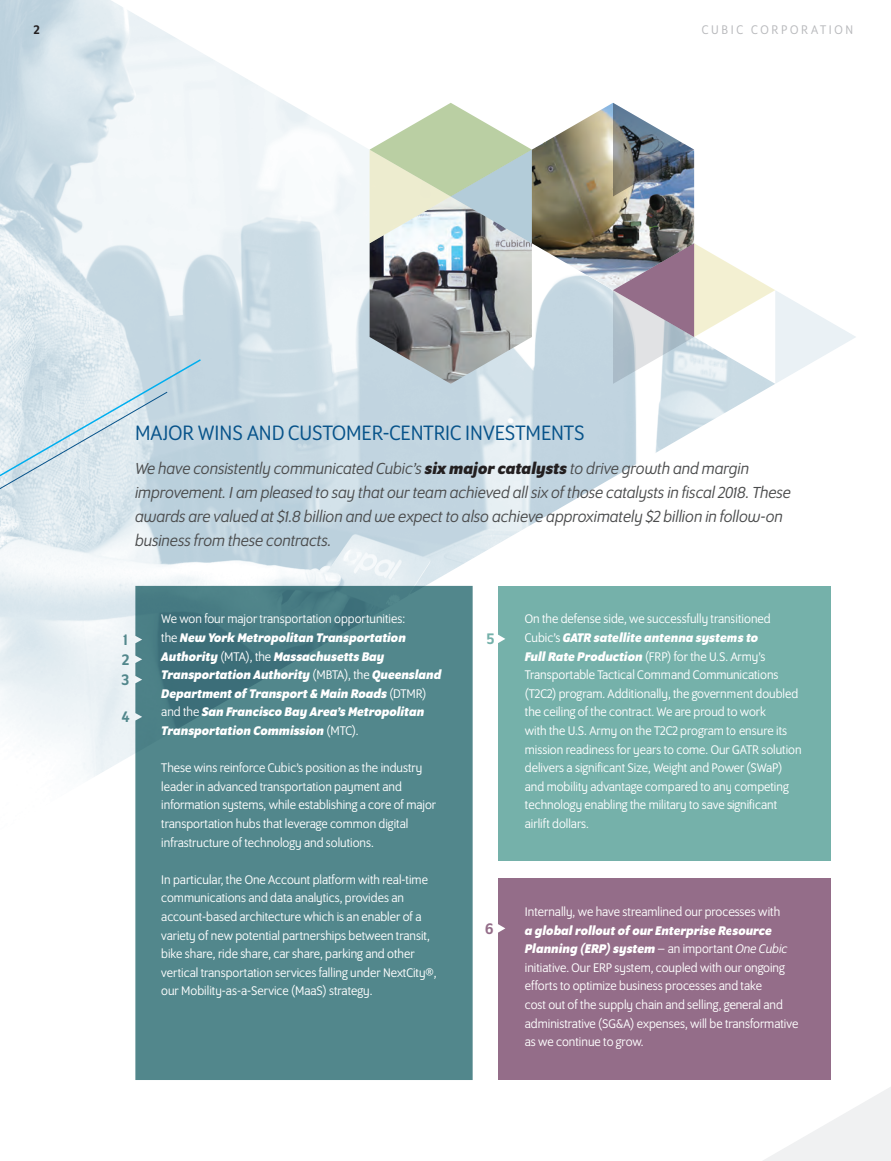
<style>
.page{position:relative;width:891px;height:1161px;background:#fff}
.page>*{position:absolute;margin:0;border:0;box-sizing:border-box;transform-origin:0 0}
.t1{font:22.5px "Program OT";color:#07538a}
.t2{font:italic 17.25px/24px "Program OT";color:#4b4c4d}
.t3{font:500 16.5px/20.1px "Program OT";color:#52878c;text-align:justify}
.t4{font:500 16.5px "Program OT";color:#75b1aa}
.t5{font:500 16.5px "Program OT";color:#946d89}
.t6{font:13.5px/18.6px "Program OT";color:#fff}
.t7{font:italic 700 13.5px/18.6px "Program OT";color:#fff}
.t8{font:13.5px "Program OT";letter-spacing:.2em;color:#b8b9bc}
.t9{font:500 13.5px "Program OT";color:#231f20}
.s1{font-weight:700;color:#231f20}
.s2{font-weight:400;font-style:normal}
.s3{font-weight:700;font-style:italic}
.s4{font-style:italic}
</style>
<div class="page">
<img style="left:0;top:0;width:775px;height:778px">
<img style="left:370px;top:243px;width:162px;height:141px">
<img style="left:532px;top:103px;width:162px;height:187px">
<img style="left:613px;top:103px;width:81px;height:93px">
<svg style="left:613px;top:243px;width:243px;height:141px"></svg>
<svg style="left:370px;top:103px;width:162px;height:140px"></svg>
<svg style="left:135px;top:586px;width:338px;height:494px;background:#50858a"></svg>
<div style="left:498px;top:879px;width:332px;height:201px;background:#946d89"></div>
<div style="left:498px;top:586px;width:332px;height:275px;background:#75b1aa"></div>
<svg style="left:494px;top:632px;width:11px;height:14px"></svg>
<svg style="left:498px;top:924px;width:7px;height:9px"></svg>
<svg style="left:0;top:358px;width:203px;height:141px;background:#cfe0e8"></svg>
<svg style="left:731px;top:572px;width:160px;height:589px"></svg>
<p class="t9" style="left:34px;top:22px;width:7px">2</p>
<p class="t8" style="left:702px;top:23px;width:153px">CUBIC CORPORATION</p>
<h1 class="t1" style="left:135px;top:420px;width:451px">MAJOR WINS AND CUSTOMER-CENTRIC INVESTMENTS</h1>
<p class="t2" style="left:135px;top:456px;width:657px">We have consistently communicated Cubic’s <span class="s1">six major catalysts</span> to drive growth and margin improvement. I am pleased to say that our team achieved all six of those catalysts in fiscal 2018. These awards are valued at $1.8 billion and we expect to also achieve approximately $2 billion in follow-on business from these contracts.</p>
<p class="t7" style="left:161px;top:609px;width:282px"><span class="s2">We won four major transportation opportunities:<br>the</span> New York Metropolitan Transportation Authority <span class="s2">(MTA), the</span> Massachusetts Bay Transportation Authority <span class="s2">(MBTA), the</span> Queensland Department of Transport &amp; Main Roads <span class="s2">(DTMR) and the</span> San Francisco Bay Area’s Metropolitan Transportation Commission <span class="s2">(MTC).</span></p>
<p class="t6" style="left:161px;top:758px;width:276px">These wins reinforce Cubic’s position as the industry leader in advanced transportation payment and information systems, while establishing a core of major transportation hubs that leverage common digital infrastructure of technology and solutions.</p>
<p class="t6" style="left:161px;top:870px;width:277px">In particular, the One Account platform with real-time communications and data analytics, provides an account-based architecture which is an enabler of a variety of new potential partnerships between transit, bike share, ride share, car share, parking and other vertical transportation services falling under NextCity®, our Mobility-as-a-Service (MaaS) strategy.</p>
<p class="t3" style="left:122px;top:630px;width:9px">1<br>2<br>3</p>
<p class="t4" style="left:487px;top:630px;width:9px">5</p>
<p class="t3" style="left:122px;top:707px;width:9px">4</p>
<p class="t5" style="left:485px;top:919px;width:10px">6</p>
<p class="t6" style="left:525px;top:610px;width:278px">On the defense side, we successfully transitioned Cubic’s <span class="s3">GATR satellite antenna systems to<br>Full Rate Production</span> (FRP) for the U.S. Army’s Transportable Tactical Command Communications (T2C2) program. Additionally, the government doubled the ceiling of the contract. We are proud to work<br>with the U.S. Army on the T2C2 program to ensure its mission readiness for years to come. Our GATR solution delivers a significant Size, Weight and Power (SWaP) and mobility advantage compared to any competing technology enabling the military to save significant airlift dollars.</p>
<p class="t6" style="left:525px;top:902px;width:257px">Internally, we have streamlined our processes with</p>
<p class="t6" style="left:525px;top:921px;width:275px"><span class="s3">a global rollout of our Enterprise Resource Planning (ERP) system</span> – an important <span class="s4">One Cubic </span>initiative. Our ERP system, coupled with our ongoing efforts to optimize business processes and take<br>cost out of the supply chain and selling, general and administrative (SG&amp;A) expenses, will be transformative as we continue to grow.</p>
</div>
